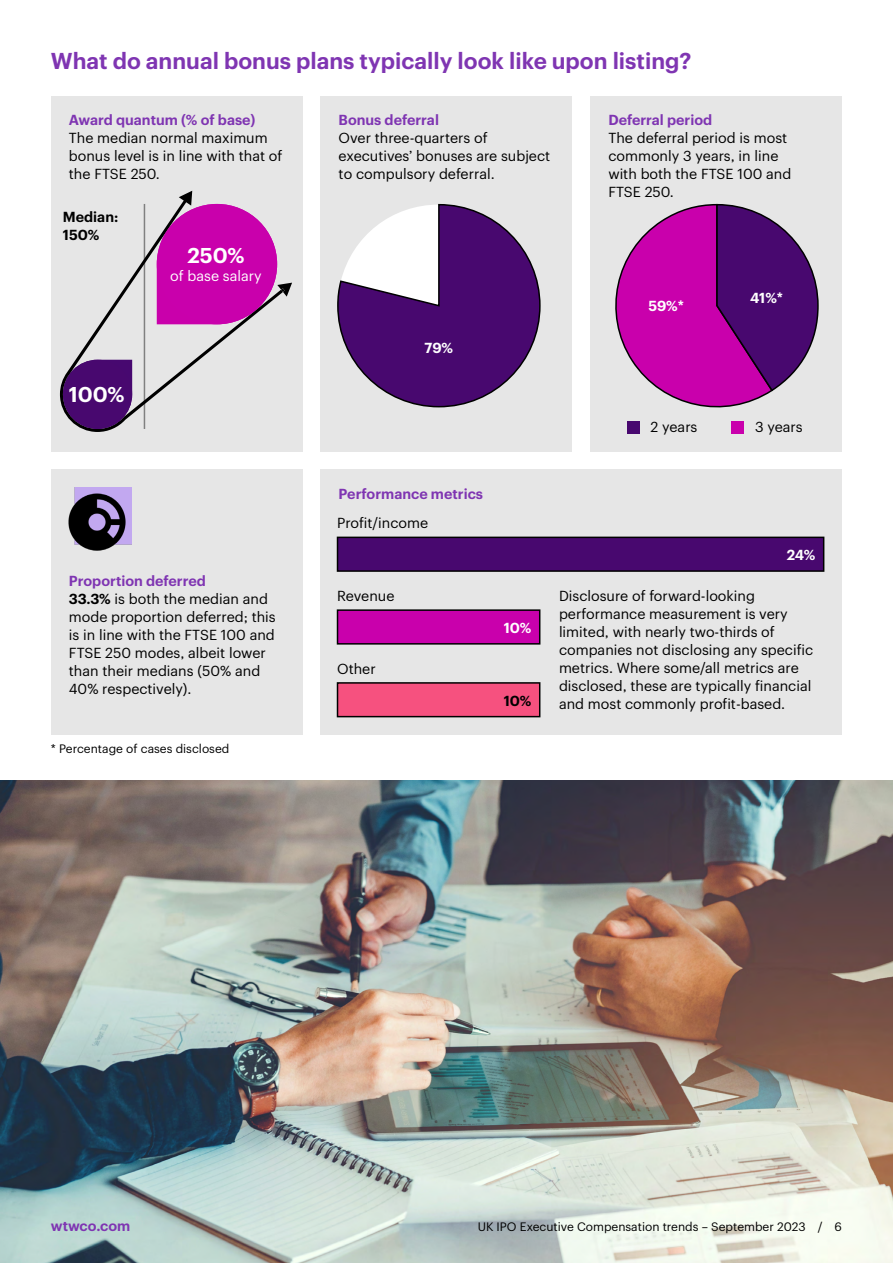
<style>
.page{position:relative;width:893px;height:1263px;background:#fff}
.page>*{position:absolute;margin:0;border:0;box-sizing:border-box;transform-origin:0 0}
.t1{font:600 22.5px "Graphik";color:#7f35b2}
.t2{font:600 21px "Graphik";color:#fff}
.t3{font:14.25px/18px "Graphik";color:#000}
.t4{font:600 14.25px "Graphik";color:#7f35b2}
.t5{font:600 14.25px "Graphik";letter-spacing:-.01em;color:#fff}
.t6{font:600 14.25px/18px "Graphik";color:#000}
.t7{font:14.25px "Graphik";color:#fff}
.t8{font:12px "Graphik";color:#000}
.s1{font-weight:600;color:#7f35b2}
.s2{font-weight:600}
</style>
<div class="page">
<div style="left:51px;top:96px;width:252px;height:355px;background:#e6e6e6"></div>
<svg style="left:60px;top:191px;width:184px;height:241px"></svg>
<svg style="left:157px;top:204px;width:135px;height:120px"></svg>
<div style="left:157px;top:204px;width:120px;height:120px;background:#c900ac;border-radius:50%"></div>
<div style="left:63px;top:360px;width:69px;height:69px;background:#48086f;border-radius:50%"></div>
<div style="left:321px;top:96px;width:251px;height:355px;background:#e6e6e6"></div>
<div style="left:51px;top:469px;width:252px;height:266px;background:#e6e6e6"></div>
<div style="left:590px;top:96px;width:252px;height:355px;background:#e6e6e6"></div>
<div style="left:321px;top:469px;width:521px;height:266px;background:#e6e6e6"></div>
<div style="left:627px;top:421px;width:12px;height:12px;background:#48086f"></div>
<div style="left:732px;top:421px;width:12px;height:12px;background:#c900ac"></div>
<div style="left:337px;top:537px;width:487px;height:34px;background:#48086f"></div>
<div style="left:337px;top:537px;width:487px;height:35px;border:2px solid #000"></div>
<div style="left:337px;top:610px;width:203px;height:34px;background:#c900ac"></div>
<div style="left:337px;top:609px;width:203px;height:36px;border:2px solid #000"></div>
<div style="left:337px;top:683px;width:203px;height:34px;background:#f6517f"></div>
<div style="left:337px;top:682px;width:203px;height:35px;border:2px solid #000"></div>
<svg style="left:337px;top:203px;width:204px;height:205px"></svg>
<svg style="left:615px;top:203px;width:204px;height:205px"></svg>
<img style="left:69px;top:487px;width:63px;height:63px">
<img style="left:0;top:780px;width:893px;height:483px">
<h1 class="t1" style="left:51px;top:44px;width:642px">What do annual bonus plans typically look like upon listing?</h1>
<p class="t4" style="left:69px;top:109px;width:188px">Award quantum (% of base)</p>
<p class="t3" style="left:69px;top:128px;width:215px">The median normal maximum bonus level is in line with that of the FTSE 250.</p>
<p class="t6" style="left:63px;top:206px;width:57px">Median:<br>150%</p>
<h2 class="t2" style="left:187px;top:239px;width:59px">250%</h2>
<p class="t7" style="left:170px;top:265px;width:93px">of base salary</p>
<h2 class="t2" style="left:69px;top:378px;width:57px">100%</h2>
<p class="t3" style="left:69px;top:571px;width:208px"><span class="s1">Proportion deferred<br></span><span class="s2">33.3%</span> is both the median and mode proportion deferred; this is in line with the FTSE 100 and<br>FTSE 250 modes, albeit lower than their medians (50% and<br>40% respectively).</p>
<p class="t8" style="left:51px;top:740px;width:180px">* Percentage of cases disclosed</p>
<p class="t4" style="left:339px;top:109px;width:102px">Bonus deferral</p>
<p class="t3" style="left:339px;top:128px;width:213px">Over three-quarters of executives’ bonuses are subject to compulsory deferral.</p>
<p class="t4" style="left:608px;top:109px;width:105px">Deferral period</p>
<p class="t3" style="left:608px;top:128px;width:185px">The deferral period is most commonly 3 years, in line with both the FTSE 100 and<br>FTSE 250.</p>
<p class="t5" style="left:425px;top:337px;width:30px">79%</p>
<p class="t4" style="left:339px;top:483px;width:146px">Performance metrics</p>
<p class="t3" style="left:337px;top:513px;width:92px">Profit/income</p>
<p class="t3" style="left:337px;top:585px;width:59px">Revenue</p>
<p class="t3" style="left:337px;top:658px;width:40px">Other</p>
<p class="t5" style="left:504px;top:617px;width:29px">10%</p>
<p class="t6" style="left:504px;top:690px;width:29px">10%</p>
<p class="t5" style="left:648px;top:295px;width:37px">59%*</p>
<p class="t5" style="left:750px;top:287px;width:35px">41%*</p>
<p class="t3" style="left:650px;top:416px;width:48px">2 years</p>
<p class="t3" style="left:755px;top:416px;width:49px">3 years</p>
<p class="t5" style="left:787px;top:544px;width:30px">24%</p>
<p class="t3" style="left:559px;top:585px;width:256px">Disclosure of forward-looking performance measurement is very limited, with nearly two-thirds of companies not disclosing any specific metrics. Where some/all metrics are disclosed, these are typically financial and most commonly profit-based.</p>
<p class="t4" style="left:51px;top:1215px;width:81px">wtwco.com</p>
<p class="t8" style="left:478px;top:1218px;width:366px">UK IPO Executive Compensation trends – September 2023 / 6</p>
</div>
